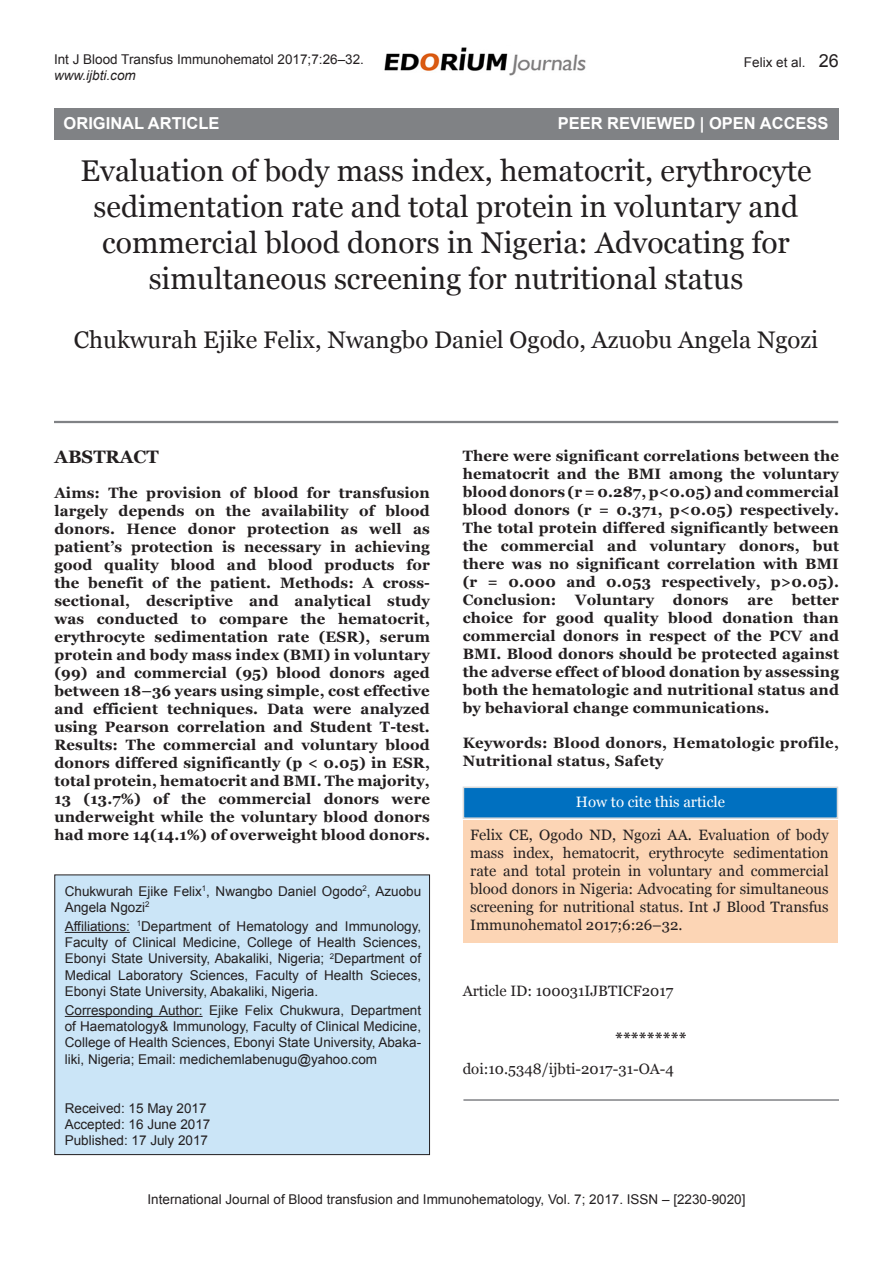
<style>
.page{position:relative;width:893px;height:1263px;background:#fff}
.page>*{position:absolute;margin:0;border:0;box-sizing:border-box;transform-origin:0 0}
.Chapter_Name{font:30px/36px "Georgia";color:#231f20;text-align:center}
.Author_Name{font:24px "Georgia";color:#231f20}
.Abstract_Head{font:700 18px "Georgia";color:#231f20}
.Open_Access{font:700 16.5px "Arial";color:#fff}
.Star{font:700 16.5px "Georgia";color:#231f20}
.Abstract_text{font:700 15px/18px "Georgia";letter-spacing:.01em;color:#231f20;text-align:justify}
.DOI{font:15px/18px "Georgia";color:#231f20;text-align:center}
.Keywords{font:700 15px/18px "Georgia";letter-spacing:.02em;color:#231f20}
.Box_author{font:13.5px/16.2px "Arial";color:#231f20;text-align:justify}
.Left_Running_head{font:13.5px "Arial";color:#231f20}
.Box_received_date{font:13.5px "Arial";color:#231f20}
.Left_Running_head-2{font:italic 13.5px "Arial";color:#231f20}
.Right_Running_head{font:13.5px "Arial";color:#231f20}
.s1{font-size:18px}
.s2{color:#fff}
</style>
<div class="page">
<img style="left:384px;top:47px;width:202px;height:29px">
<hr style="left:54px;top:421px;width:784px;height:2px;background:#808285">
<div style="left:55px;top:875px;width:375px;height:279px;background:#cbe5f7"></div>
<div style="left:54px;top:874px;width:376px;height:281px;border:1px solid #231f20"></div>
<hr style="left:65px;top:932px;width:65px;height:1px;background:#231f20">
<hr style="left:65px;top:1016px;width:138px;height:1px;background:#231f20">
<div style="left:463px;top:820px;width:375px;height:123px;background:#fcd5b5"></div>
<div style="left:463px;top:786px;width:375px;height:33px;background:#0070c0;border:2px solid #d9d9d9"></div>
<div style="left:54px;top:108px;width:784px;height:32px;background:#808285"></div>
<hr style="left:463px;top:1099px;width:376px;height:2px;background:#808285">
<p class="Left_Running_head" style="left:54px;top:50px;width:311px">Int J Blood Transfus Immunohematol 2017;7:26–32.</p>
<p class="Left_Running_head-2" style="left:54px;top:67px;width:83px">www.ijbti.com</p>
<p class="Right_Running_head" style="left:744px;top:54px;width:97px">Felix et al. <span class="s1">26</span></p>
<p class="Open_Access" style="left:696px;top:112px;width:121px">OPEN AC ESS</p>
<p class="Open_Access" style="left:64px;top:112px;width:157px">ORIGINAL ARTICLE</p>
<p class="Open_Access" style="left:558px;top:112px;width:272px">PEER REVIEWED | OPEN ACCESS</p>
<p class="Chapter_Name" style="left:81px;top:153px;width:733px">Evaluation of body mass index, hematocrit, erythrocyte sedimentation rate and total protein in voluntary and commercial blood donors in Nigeria: Advocating for simultaneous screening for nutritional status</p>
<p class="Author_Name" style="left:74px;top:325px;width:746px">Chukwurah Ejike Felix, Nwangbo Daniel Ogodo, Azuobu Angela Ngozi</p>
<p class="Abstract_Head" style="left:54px;top:445px;width:106px">ABSTRACT</p>
<p class="Abstract_text" style="left:54px;top:484px;width:377px">Aims: The provision of blood for transfusion largely depends on the availability of blood donors. Hence donor protection as well as patient’s protection is necessary in achieving good quality blood and blood products for the benefit of the patient. Methods: A cross&shy;sectional, descriptive and analytical study was conducted to compare the hematocrit, erythrocyte sedimentation rate (ESR), serum protein and body mass index (BMI) in voluntary (99) and commercial (95) blood donors aged between 18–36 years using simple, cost effective and efficient techniques. Data were analyzed using Pearson correlation and Student T-test.<br>Results: The commercial and voluntary blood donors differed significantly (p &lt; 0.05) in ESR, total protein, hematocrit and BMI. The majority, 13 (13.7%) of the commercial donors were underweight while the voluntary blood donors had more 14(14.1%) of overweight blood donors.</p>
<p class="Box_author" style="left:65px;top:883px;width:358px">Chukwurah Ejike Felix<sup>1</sup>, Nwangbo Daniel Ogodo<sup>2</sup>, Azuobu<br>Angela Ngozi<sup>2</sup></p>
<p class="Box_author" style="left:65px;top:918px;width:358px">Affiliations: <sup>1</sup>Department of Hematology and Immunology, Faculty of Clinical Medicine, College of Health Sciences, Ebonyi State University, Abakaliki, Nigeria; <sup>2</sup>Department of Medical Laboratory Sciences, Faculty of Health Scieces, Ebonyi State University, Abakaliki, Nigeria.</p>
<p class="Box_author" style="left:65px;top:1002px;width:358px">Corresponding Author: Ejike Felix Chukwura, Department of Haematology&amp; Immunology, Faculty of Clinical Medicine, College of Health Sciences, Ebonyi State University, Abaka&shy;liki, Nigeria; Email: medichemlabenugu@yahoo.com</p>
<p class="Box_received_date" style="left:65px;top:1099px;width:143px">Received: 15 May 2017</p>
<p class="Box_author" style="left:65px;top:1116px;width:147px">Accepted: 16 June 2017</p>
<p class="Box_author" style="left:65px;top:1132px;width:145px">Published: 17 July 2017</p>
<p class="Abstract_text" style="left:463px;top:447px;width:378px">There were significant correlations between the hematocrit and the BMI among the voluntary blood donors (r = 0.287, p&lt;0.05) and commercial blood donors (r = 0.371, p&lt;0.05) respectively.<br>The total protein differed significantly between the commercial and voluntary donors, but there was no significant correlation with BMI (r = 0.000 and 0.053 respectively, p&gt;0.05).<br>Conclusion:</p>
<p class="Abstract_text" style="left:463px;top:591px;width:378px;text-indent:285px">are better choice for good quality blood donation than commercial donors in respect of the PCV and BMI. Blood donors should be protected against the adverse effect of blood donation by assessing both the hematologic and nutritional status and by behavioral change communications.</p>
<p class="Keywords" style="left:463px;top:733px;width:378px">Keywords: Blood donors, Hematologic profile,<br>Nutritional status, Safety</p>
<p class="DOI" style="left:470px;top:786px;width:360px;line-height:32.7px"><span class="s2">How to cite this article<br></span>Felix CE, Ogodo ND, Ngozi AA. Evaluation of body</p>
<p class="DOI" style="left:470px;top:844px;width:360px;text-align:justify">mass index, hematocrit, erythrocyte sedimentation rate and total protein in voluntary and commercial blood donors in Nigeria: Advocating for simultaneous screening for nutritional status. Int J Blood Transfus Immunohematol 2017;6:26–32.</p>
<p class="Abstract_text" style="left:575px;top:591px;width:155px">Voluntary donors</p>
<p class="DOI" style="left:463px;top:982px;width:212px">Article ID: 100031IJBTICF2017</p>
<p class="Star" style="left:615px;top:1028px;width:73px">*********</p>
<p class="DOI" style="left:463px;top:1060px;width:213px">doi:10.5348/ijbti-2017-31-OA-4</p>
<p class="Box_author" style="left:148px;top:1191px;width:599px">International Journal of Blood transfusion and Immunohematology, Vol. 7; 2017. ISSN – [2230-9020]</p>
</div>
